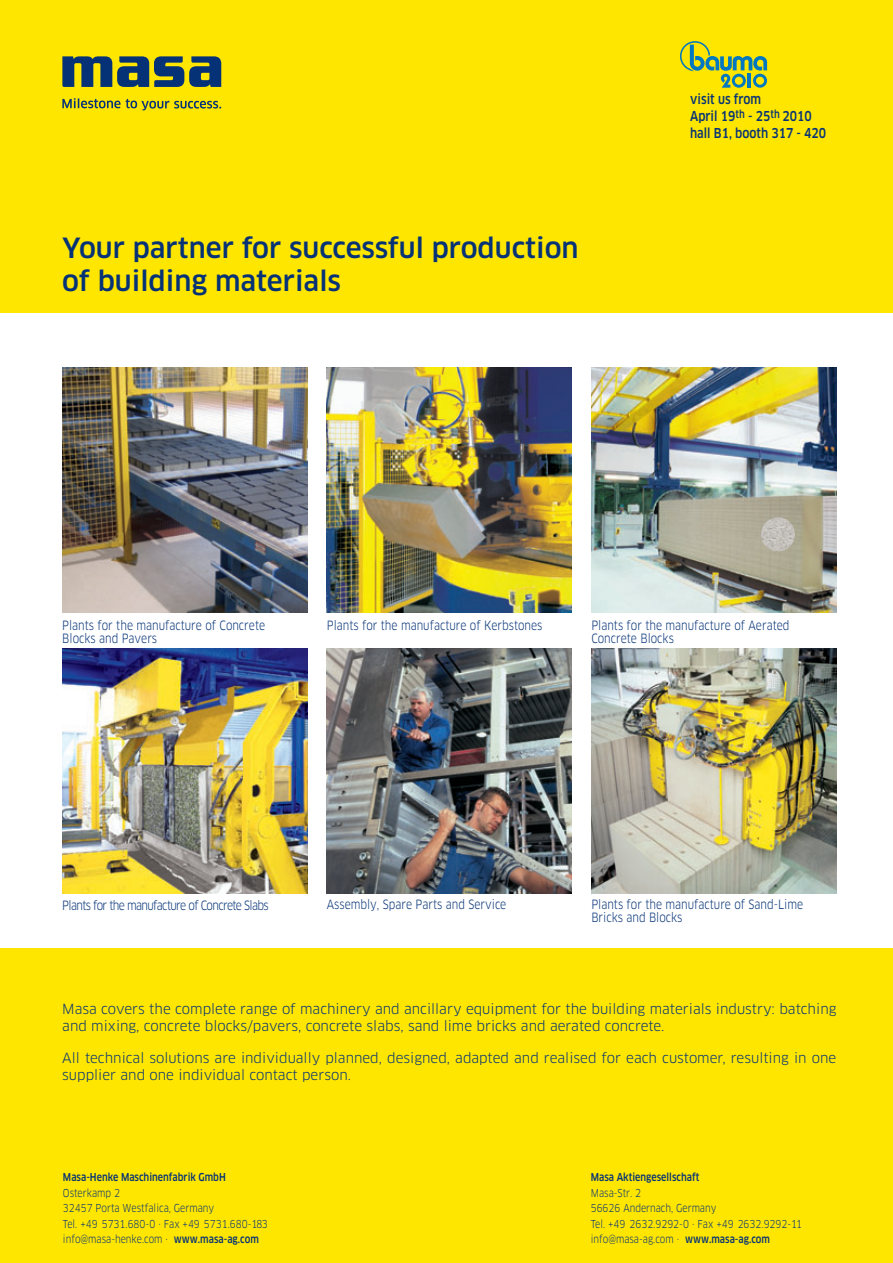
<style>
.page{position:relative;width:893px;height:1263px;background:#fff}
.page>*{position:absolute;margin:0;border:0;box-sizing:border-box;transform-origin:0 0}
.t1{font:27.3px/32.7px "Clan Pro Medium+NTOBCO";color:#053276}
.t2{font:13.65px/16.4px "Clan Pro Book+KHKRHI";color:#053276}
.t3{font:13.35px/16.6px "Clan Pro Medium+NTOBCO";color:#053276;scale:.85 1}
.t4{font:12.45px/12.8px "Clan Pro Book+KHKRHI";color:#053276;scale:.85 1}
.t5{font:12.45px "Clan Pro Book+KHKRHI";letter-spacing:-.06em;color:#053276;scale:.85 1}
.t6{font:10.65px/15.5px "Clan Pro Book+KHKRHI";color:#053276;scale:.85 1}
.t7{font:10.65px "Clan Pro Medium+NTOBCO";color:#053276;scale:.85 1}
.s1{font-family:"Clan Pro Medium+NTOBCO"}
</style>
<div class="page">
<div style="left:0;top:948px;width:893px;height:315px;background:#ffe601"></div>
<div style="left:0;top:0;width:893px;height:313px;background:#ffe601"></div>
<img style="left:591px;top:367px;width:245px;height:245px">
<img style="left:62px;top:367px;width:245px;height:245px">
<img style="left:761px;top:517px;width:34px;height:34px;border-radius:50%">
<svg style="left:62px;top:98px;width:159px;height:12px"></svg>
<svg style="left:62px;top:56px;width:159px;height:31px"></svg>
<img style="left:591px;top:649px;width:245px;height:244px">
<img style="left:327px;top:649px;width:245px;height:244px">
<img style="left:62px;top:649px;width:245px;height:244px">
<img style="left:327px;top:367px;width:245px;height:245px">
<svg style="left:680px;top:41px;width:87px;height:47px"></svg>
<h1 class="t1" style="left:62px;top:233px;width:518px">Your partner for successful production of building materials</h1>
<p class="t3" style="left:690px;top:92px;width:162px">visit us from<br>April 19<sup>th</sup> - 25<sup>th</sup> 2010 hall B1, booth 317 - 420</p>
<p class="t4" style="left:62px;top:620px;width:240px">Plants for the manufacture of Concrete<br>Blocks and Pavers</p>
<p class="t4" style="left:327px;top:620px;width:255px">Plants for the manufacture of Kerbstones</p>
<p class="t4" style="left:591px;top:620px;width:235px">Plants for the manufacture of Aerated<br>Concrete Blocks</p>
<p class="t4" style="left:327px;top:899px;width:213px">Assembly, Spare Parts and Service</p>
<p class="t5" style="left:62px;top:900px;width:244px">Plants for the manufacture of Concrete Slabs</p>
<p class="t4" style="left:591px;top:899px;width:251px">Plants for the manufacture of Sand-Lime<br>Bricks and Blocks</p>
<p class="t2" style="left:62px;top:1002px;width:776px">Masa covers the complete range of machinery and ancillary equipment for the building materials industry: batching and mixing, concrete blocks/pavers, concrete slabs, sand lime bricks and aerated concrete.</p>
<p class="t2" style="left:62px;top:1051px;width:775px">All technical solutions are individually planned, designed, adapted and realised for each customer, resulting in one supplier and one individual contact person.</p>
<p class="t7" style="left:63px;top:1173px;width:193px">Masa-Henke Maschinenfabrik GmbH</p>
<p class="t6" style="left:63px;top:1186px;width:242px">Osterkamp 2<br>32457 Porta Westfalica, Germany<br>Tel. +49 5731.680-0 · Fax +49 5731.680-183 info@masa-henke.com · <span class="s1">www.masa-ag.com</span></p>
<p class="t7" style="left:591px;top:1173px;width:129px">Masa Aktiengesellschaft</p>
<p class="t6" style="left:591px;top:1186px;width:250px">Masa-Str. 2<br>56626 Andernach, Germany<br>Tel. +49 2632.9292-0 · Fax +49 2632.9292-11 info@masa-ag.com · <span class="s1">www.masa-ag.com</span></p>
</div>
